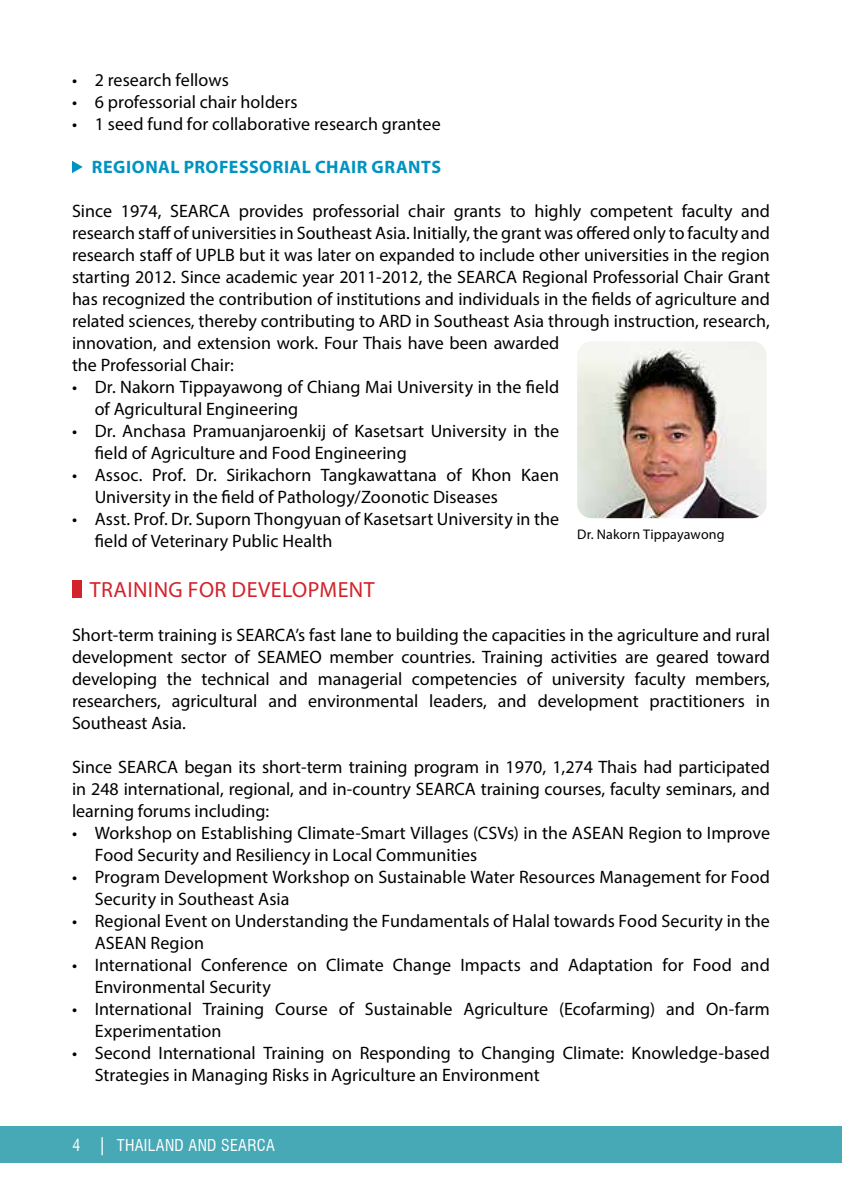
<style>
.page{position:relative;width:842px;height:1191px;background:#fff}
.page>*{position:absolute;margin:0;border:0;box-sizing:border-box;transform-origin:0 0}
.t1{font:22px "Myriad Pro";letter-spacing:.02em;color:#d2232a}
.t2{font:18px/22px "Myriad Pro";color:#000}
.t3{font:700 18px "Myriad Pro";letter-spacing:.025em;color:#0093c1}
.t4{font:condensed 16px "Swiss 721 BT";letter-spacing:.02em;color:#fff}
.t5{font:14px "Myriad Pro";letter-spacing:.015em;color:#000}
.s1{font-size:18px}
</style>
<div class="page">
<div style="left:0;top:1126px;width:842px;height:37px;background:#47a9b5"></div>
<svg style="left:72px;top:161px;width:11px;height:12px"></svg>
<div style="left:72px;top:580px;width:9px;height:17px;background:#d2232a"></div>
<img style="left:577px;top:341px;width:190px;height:177px">
<p class="t2" style="left:72px;top:68px;width:158px">• 2 research fellows</p>
<p class="t2" style="left:72px;top:90px;width:227px">• 6 professorial chair holders</p>
<p class="t2" style="left:72px;top:112px;width:370px">• 1 seed fund for collaborative research grantee</p>
<p class="t3" style="left:92px;top:155px;width:351px">REGIONAL PROFESSORIAL CHAIR GRANTS</p>
<p class="t2" style="left:72px;top:200px;width:699px">Since 1974, SEARCA provides professorial chair grants to highly competent faculty and research staff of universities in Southeast Asia. Initially, the grant was offered only to faculty and research staff of UPLB but it was later on expanded to include other universities in the region starting 2012. Since academic year 2011-2012, the SEARCA Regional Professorial Chair Grant has recognized the contribution of institutions and individuals in the fields of agriculture and related sciences, thereby contributing to ARD in Southeast Asia through instruction, research, innovation, and extension work. Four Thais have been awarded<br>the Professorial Chair:</p>
<p class="t2" style="left:95px;top:376px;width:466px;text-indent:-23px">• Dr. Nakorn Tippayawong of Chiang Mai University in the field of Agricultural Engineering</p>
<p class="t2" style="left:95px;top:420px;width:466px;text-indent:-23px">• Dr. Anchasa Pramuanjaroenkij of Kasetsart University in the field of Agriculture and Food Engineering</p>
<p class="t2" style="left:95px;top:464px;width:466px;text-indent:-23px">• Assoc. Prof. Dr. Sirikachorn Tangkawattana of Khon Kaen<br>University in the field of Pathology/Zoonotic Diseases</p>
<p class="t2" style="left:95px;top:508px;width:466px;text-indent:-23px">• Asst. Prof. Dr. Suporn Thongyuan of Kasetsart University in the field of Veterinary Public Health</p>
<p class="t1" style="left:90px;top:576px;width:287px">TRAINING FOR DEVELOPMENT</p>
<p class="t2" style="left:72px;top:624px;width:699px;text-align:justify">Short-term training is SEARCA’s fast lane to building the capacities in the agriculture and rural development sector of SEAMEO member countries. Training activities are geared toward developing the technical and managerial competencies of university faculty members, researchers, agricultural and environmental leaders, and development practitioners in Southeast Asia.</p>
<p class="t2" style="left:72px;top:756px;width:699px;text-align:justify">Since SEARCA began its short-term training program in 1970, 1,274 Thais had participated in 248 international, regional, and in-country SEARCA training courses, faculty seminars, and learning forums including:</p>
<p class="t2" style="left:95px;top:822px;width:677px;text-indent:-23px">• Workshop on Establishing Climate-Smart Villages (CSVs) in the ASEAN Region to Improve<br>Food Security and Resiliency in Local Communities</p>
<p class="t2" style="left:95px;top:866px;width:677px;text-indent:-23px">• Program Development Workshop on Sustainable Water Resources Management for Food<br>Security in Southeast Asia</p>
<p class="t2" style="left:95px;top:910px;width:677px;text-indent:-23px">• Regional Event on Understanding the Fundamentals of Halal towards Food Security in the<br>ASEAN Region</p>
<p class="t2" style="left:95px;top:954px;width:677px;text-indent:-23px">• International Conference on Climate Change Impacts and Adaptation for Food and<br>Environmental Security</p>
<p class="t2" style="left:95px;top:998px;width:677px;text-indent:-23px">• International Training Course of Sustainable Agriculture (Ecofarming) and On-farm<br>Experimentation</p>
<p class="t2" style="left:95px;top:1042px;width:677px;text-indent:-23px">• Second International Training on Responding to Changing Climate: Knowledge-based<br>Strategies in Managing Risks in Agriculture an Environment</p>
<p class="t5" style="left:577px;top:526px;width:149px">Dr. Nakorn Tippayawong</p>
<p class="t4" style="left:72px;top:1135px;width:204px">4 <span class="s1">|</span> THAILAND AND SEARCA</p>
</div>
